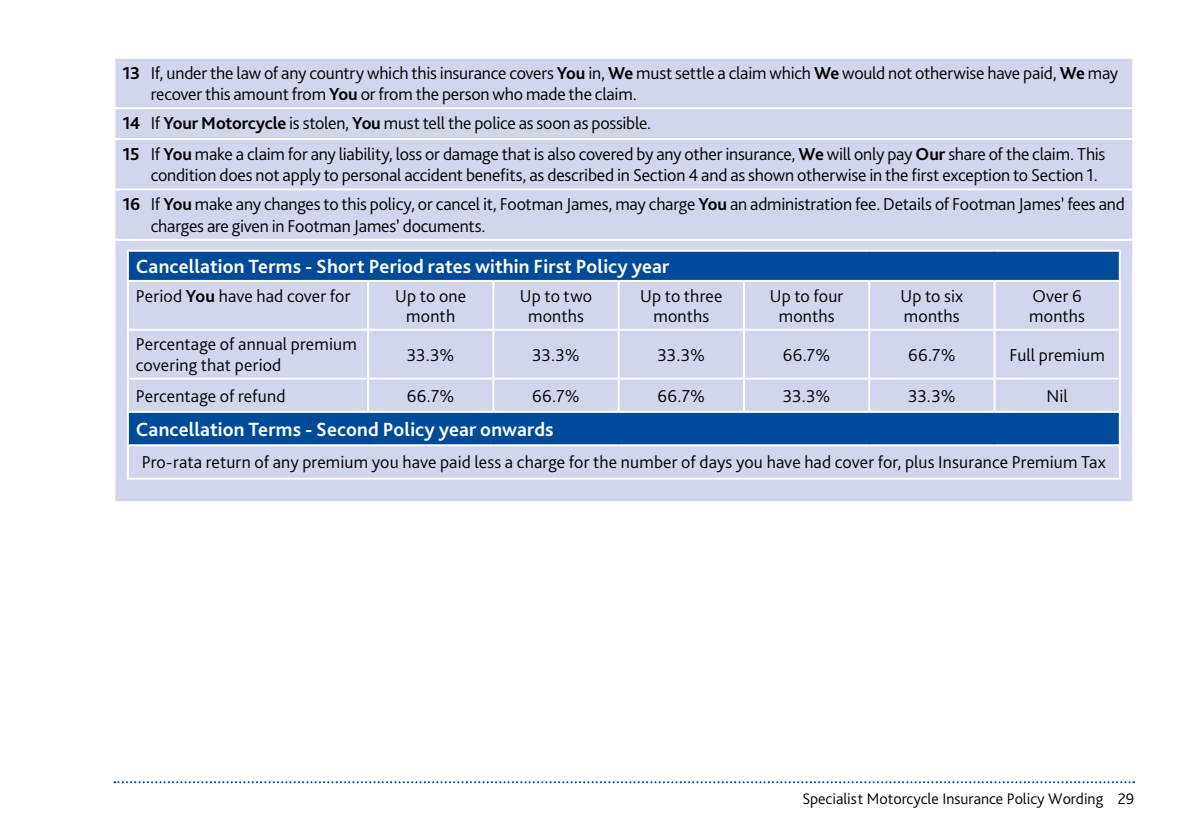
<style>
.page{position:relative;width:1191px;height:840px;background:#fff}
.page>*{position:absolute;margin:0;border:0;box-sizing:border-box;transform-origin:0 0}
.Table_Normal{font:700 20px "Bliss Pro";letter-spacing:.01em;color:#fff}
.Table_Body_Indent{font:300 18px/21.6px "Bliss Pro";letter-spacing:-.01em;color:#000}
.Table_Normal-2{font:300 18px/20px "Bliss Pro";letter-spacing:.005em;color:#000;text-align:center}
.t1{font:300 16px "Bliss Pro";color:#000}
.s1{font-weight:700}
</style>
<div class="page">
<svg style="left:114px;top:781px;width:1020px;height:1px"></svg>
<div style="left:115px;top:59px;width:1017px;height:442px;background:#d2d6ed"></div>
<hr style="left:113px;top:107px;width:1021px;height:2px;background:#fff">
<hr style="left:113px;top:138px;width:1021px;height:2px;background:#fff">
<hr style="left:113px;top:188px;width:1021px;height:2px;background:#fff">
<hr style="left:113px;top:239px;width:1021px;height:2px;background:#fff">
<svg style="left:129px;top:251px;width:989px;height:193px;background:#8ea9d2"></svg>
<hr style="left:127px;top:249px;width:241px;height:2px;background:#fff">
<hr style="left:127px;top:251px;width:2px;height:29px;background:#fff">
<hr style="left:368px;top:249px;width:125px;height:2px;background:#fff">
<hr style="left:493px;top:249px;width:125px;height:2px;background:#fff">
<hr style="left:618px;top:249px;width:126px;height:2px;background:#fff">
<hr style="left:744px;top:249px;width:125px;height:2px;background:#fff">
<hr style="left:869px;top:249px;width:125px;height:2px;background:#fff">
<hr style="left:994px;top:249px;width:126px;height:2px;background:#fff">
<hr style="left:1118px;top:251px;width:2px;height:29px;background:#fff">
<hr style="left:127px;top:280px;width:241px;height:2px;background:#fff">
<hr style="left:127px;top:282px;width:2px;height:46px;background:#fff">
<hr style="left:368px;top:280px;width:125px;height:2px;background:#fff">
<hr style="left:367px;top:282px;width:2px;height:46px;background:#fff">
<hr style="left:493px;top:280px;width:125px;height:2px;background:#fff">
<hr style="left:492px;top:282px;width:2px;height:46px;background:#fff">
<hr style="left:618px;top:280px;width:126px;height:2px;background:#fff">
<hr style="left:617px;top:282px;width:2px;height:46px;background:#fff">
<hr style="left:744px;top:280px;width:125px;height:2px;background:#fff">
<hr style="left:743px;top:282px;width:2px;height:46px;background:#fff">
<hr style="left:869px;top:280px;width:125px;height:2px;background:#fff">
<hr style="left:868px;top:282px;width:2px;height:46px;background:#fff">
<hr style="left:994px;top:280px;width:126px;height:2px;background:#fff">
<hr style="left:993px;top:282px;width:2px;height:46px;background:#fff">
<hr style="left:1118px;top:282px;width:2px;height:46px;background:#fff">
<hr style="left:127px;top:328px;width:241px;height:2px;background:#fff">
<hr style="left:127px;top:330px;width:2px;height:47px;background:#fff">
<hr style="left:368px;top:328px;width:125px;height:2px;background:#fff">
<hr style="left:367px;top:330px;width:2px;height:47px;background:#fff">
<hr style="left:493px;top:328px;width:125px;height:2px;background:#fff">
<hr style="left:492px;top:330px;width:2px;height:47px;background:#fff">
<hr style="left:618px;top:328px;width:126px;height:2px;background:#fff">
<hr style="left:617px;top:330px;width:2px;height:47px;background:#fff">
<hr style="left:744px;top:328px;width:125px;height:2px;background:#fff">
<hr style="left:743px;top:330px;width:2px;height:47px;background:#fff">
<hr style="left:869px;top:328px;width:125px;height:2px;background:#fff">
<hr style="left:868px;top:330px;width:2px;height:47px;background:#fff">
<hr style="left:994px;top:328px;width:126px;height:2px;background:#fff">
<hr style="left:993px;top:330px;width:2px;height:47px;background:#fff">
<hr style="left:1118px;top:330px;width:2px;height:47px;background:#fff">
<hr style="left:127px;top:377px;width:241px;height:2px;background:#fff">
<hr style="left:127px;top:379px;width:2px;height:31px;background:#fff">
<hr style="left:368px;top:377px;width:125px;height:2px;background:#fff">
<hr style="left:367px;top:379px;width:2px;height:31px;background:#fff">
<hr style="left:493px;top:377px;width:125px;height:2px;background:#fff">
<hr style="left:492px;top:379px;width:2px;height:31px;background:#fff">
<hr style="left:618px;top:377px;width:126px;height:2px;background:#fff">
<hr style="left:617px;top:379px;width:2px;height:31px;background:#fff">
<hr style="left:744px;top:377px;width:125px;height:2px;background:#fff">
<hr style="left:743px;top:379px;width:2px;height:31px;background:#fff">
<hr style="left:869px;top:377px;width:125px;height:2px;background:#fff">
<hr style="left:868px;top:379px;width:2px;height:31px;background:#fff">
<hr style="left:994px;top:377px;width:126px;height:2px;background:#fff">
<hr style="left:993px;top:379px;width:2px;height:31px;background:#fff">
<hr style="left:1118px;top:379px;width:2px;height:31px;background:#fff">
<hr style="left:127px;top:410px;width:241px;height:2px;background:#fff">
<hr style="left:127px;top:412px;width:2px;height:32px;background:#fff">
<hr style="left:368px;top:410px;width:125px;height:2px;background:#fff">
<hr style="left:493px;top:410px;width:125px;height:2px;background:#fff">
<hr style="left:618px;top:410px;width:126px;height:2px;background:#fff">
<hr style="left:744px;top:410px;width:125px;height:2px;background:#fff">
<hr style="left:869px;top:410px;width:125px;height:2px;background:#fff">
<hr style="left:994px;top:410px;width:126px;height:2px;background:#fff">
<hr style="left:1118px;top:412px;width:2px;height:32px;background:#fff">
<hr style="left:127px;top:444px;width:241px;height:2px;background:#fff">
<hr style="left:127px;top:446px;width:2px;height:31px;background:#fff">
<hr style="left:368px;top:444px;width:125px;height:2px;background:#fff">
<hr style="left:493px;top:444px;width:125px;height:2px;background:#fff">
<hr style="left:618px;top:444px;width:126px;height:2px;background:#fff">
<hr style="left:744px;top:444px;width:125px;height:2px;background:#fff">
<hr style="left:869px;top:444px;width:125px;height:2px;background:#fff">
<hr style="left:994px;top:444px;width:126px;height:2px;background:#fff">
<hr style="left:1118px;top:446px;width:2px;height:31px;background:#fff">
<hr style="left:127px;top:477px;width:241px;height:2px;background:#fff">
<hr style="left:368px;top:477px;width:125px;height:2px;background:#fff">
<hr style="left:493px;top:477px;width:125px;height:2px;background:#fff">
<hr style="left:618px;top:477px;width:126px;height:2px;background:#fff">
<hr style="left:744px;top:477px;width:125px;height:2px;background:#fff">
<hr style="left:869px;top:477px;width:125px;height:2px;background:#fff">
<hr style="left:994px;top:477px;width:126px;height:2px;background:#fff">
<p class="Table_Body_Indent" style="left:151px;top:61px;width:969px;text-indent:-28px"><span class="s1">13</span> If, under the law of any country which this insurance covers <span class="s1">You</span> in, <span class="s1">We</span> must settle a claim which <span class="s1">We</span> would not otherwise have paid, <span class="s1">We</span> may recover this amount from <span class="s1">You</span> or from the person who made the claim.</p>
<p class="Table_Body_Indent" style="left:122px;top:112px;width:530px"><span class="s1">14</span> If <span class="s1">Your Motorcycle</span> is stolen, <span class="s1">You</span> must tell the police as soon as possible.</p>
<p class="Table_Body_Indent" style="left:151px;top:142px;width:956px;text-indent:-28px"><span class="s1">15</span> If <span class="s1">You</span> make a claim for any liability, loss or damage that is also covered by any other insurance, <span class="s1">We</span> will only pay <span class="s1">Our</span> share of the claim. This condition does not apply to personal accident benefits, as described in Section 4 and as shown otherwise in the first exception to Section 1.</p>
<p class="Table_Body_Indent" style="left:151px;top:193px;width:975px;text-indent:-28px"><span class="s1">16</span> If <span class="s1">You</span> make any changes to this policy, or cancel it, Footman James, may charge <span class="s1">You</span> an administration fee. Details of Footman James’ fees and charges are given in Footman James’ documents.</p>
<p class="Table_Normal" style="left:136px;top:254px;width:535px">Cancellation Terms - Short Period rates within First Policy year</p>
<p class="Table_Normal-2" style="left:136px;top:285px;width:216px">Period <span class="s1">You</span> have had cover for</p>
<p class="Table_Normal-2" style="left:395px;top:285px;width:72px">Up to one month</p>
<p class="Table_Normal-2" style="left:520px;top:285px;width:74px">Up to two months</p>
<p class="Table_Normal-2" style="left:640px;top:285px;width:84px">Up to three months</p>
<p class="Table_Normal-2" style="left:770px;top:285px;width:75px">Up to four months</p>
<p class="Table_Normal-2" style="left:900px;top:285px;width:64px;text-align:left">Up to six months</p>
<p class="Table_Normal-2" style="left:1029px;top:285px;width:57px;text-align:left">Over 6 months</p>
<p class="Table_Normal-2" style="left:136px;top:334px;width:222px;text-align:left">Percentage of annual premium covering that period</p>
<p class="Table_Normal-2" style="left:407px;top:344px;width:49px">33.3%</p>
<p class="Table_Normal-2" style="left:532px;top:344px;width:49px">33.3%</p>
<p class="Table_Normal-2" style="left:657px;top:344px;width:49px">33.3%</p>
<p class="Table_Normal-2" style="left:783px;top:344px;width:49px">66.7%</p>
<p class="Table_Normal-2" style="left:908px;top:344px;width:49px">66.7%</p>
<p class="Table_Normal-2" style="left:1009px;top:344px;width:97px">Full premium</p>
<p class="Table_Normal-2" style="left:136px;top:385px;width:151px">Percentage of refund</p>
<p class="Table_Normal-2" style="left:407px;top:385px;width:49px">66.7%</p>
<p class="Table_Normal-2" style="left:532px;top:385px;width:49px">66.7%</p>
<p class="Table_Normal-2" style="left:657px;top:385px;width:49px">66.7%</p>
<p class="Table_Normal-2" style="left:783px;top:385px;width:49px">33.3%</p>
<p class="Table_Normal-2" style="left:908px;top:385px;width:49px">33.3%</p>
<p class="Table_Normal-2" style="left:1046px;top:385px;width:23px">Nil</p>
<p class="Table_Normal" style="left:136px;top:416px;width:419px">Cancellation Terms - Second Policy year onwards</p>
<p class="Table_Normal-2" style="left:142px;top:451px;width:965px">Pro-rata return of any premium you have paid less a charge for the number of days you have had cover for, plus Insurance Premium Tax</p>
<p class="t1" style="left:802px;top:788px;width:333px">Specialist Motorcycle Insurance Policy Wording 29</p>
</div>
